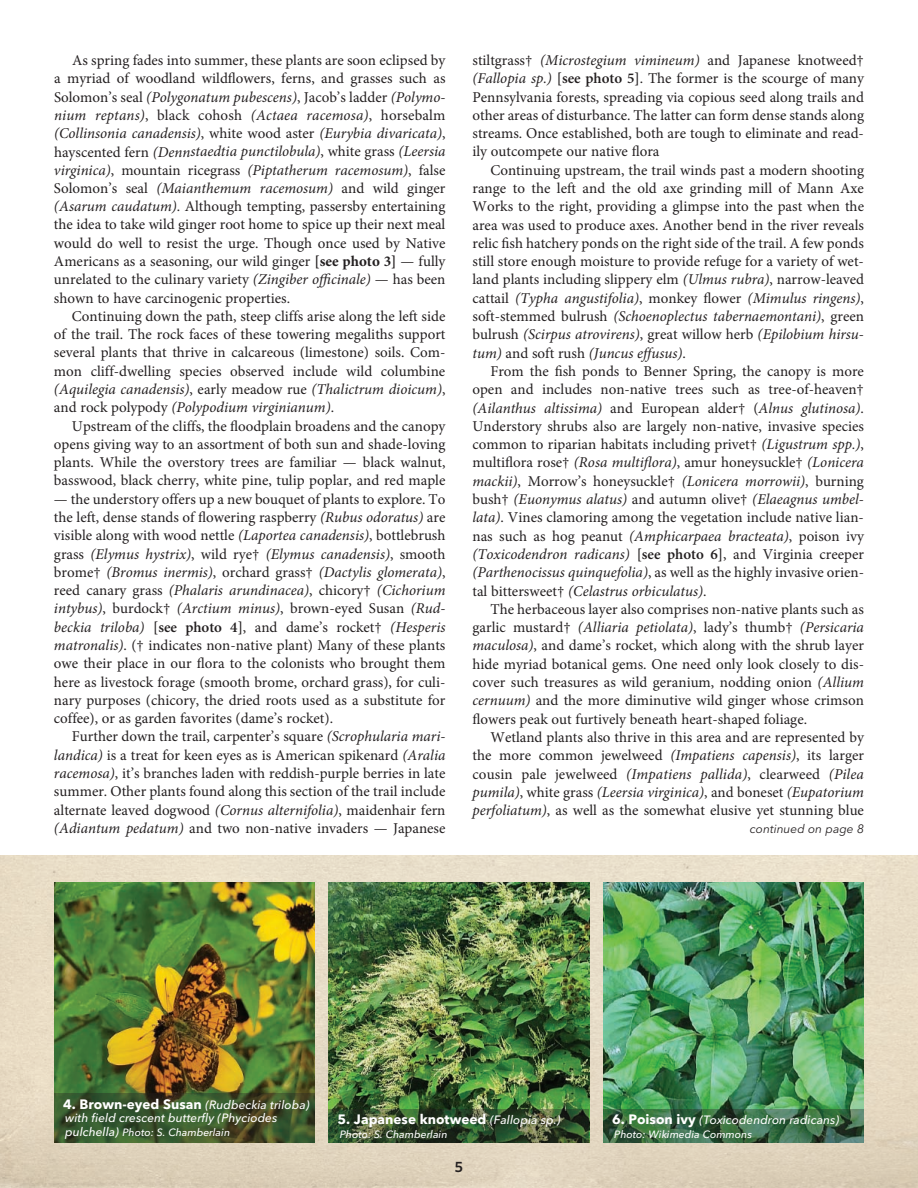
<style>
.page{position:relative;width:918px;height:1188px;background:#fff}
.page>*{position:absolute;margin:0;border:0;box-sizing:border-box;transform-origin:0 0}
.t1{font:15px/18.3px "Minion Pro";color:#231f20;text-align:justify}
.t2{font:600 15px "Whitney";color:#231f20}
.t3{font:700 13.5px "Avenir Next";color:#fff}
.t4{font:italic 500 12px/13.5px "Avenir Next";color:#fff}
.t5{font:italic 12px "Avenir Next";color:#231f20}
.t6{font:italic 500 10.5px "Avenir Next";color:#fff}
.s1{font-style:italic}
.s2{font-weight:700}
.s3{font-weight:600}
.s4{font-weight:700;font-style:normal;font-size:13.5px}
.s5{font-size:12px}
.s6{font-weight:500;font-style:italic;font-size:12px}
</style>
<div class="page">
<img style="left:54px;top:882px;width:261px;height:212px">
<img style="left:328px;top:882px;width:262px;height:227px">
<img style="left:603px;top:882px;width:261px;height:227px">
<div style="left:54px;top:1094px;width:261px;height:49px;background:#231f20;opacity:.35"></div>
<div style="left:328px;top:1109px;width:262px;height:34px;background:#231f20;opacity:.35"></div>
<div style="left:603px;top:1109px;width:261px;height:34px;background:#231f20;opacity:.35"></div>
<p class="t1" style="left:54px;top:53px;width:393px;text-indent:18px">As spring fades into summer, these plants are soon eclipsed by a myriad of woodland wildflowers, ferns, and grasses such as Solomon’s seal <span class="s1">(Polygonatum pubescens)</span>, Jacob’s ladder <span class="s1">(Polymo&shy;nium reptans)</span>, black cohosh <span class="s1">(Actaea racemosa)</span>, horsebalm <span class="s1">(Collinsonia canadensis)</span>, white wood aster <span class="s1">(Eurybia divaricata)</span>, hayscented fern <span class="s1">(Denn staedtia punctilobula)</span>, white grass <span class="s1">(Leersia virginica)</span>, mountain ricegrass <span class="s1">(Piptatherum racemosum)</span>, false Solo mon’s seal <span class="s1">(Maian the mum racemosum)</span> and wild ginger <span class="s1">(Asa rum caudatum)</span>. Although tempting, passersby entertaining the idea to take wild ginger root home to spice up their next meal would do well to resist the urge. Though once used by Native Americans as a seasoning, our wild ginger <span class="s2">[see photo 3]</span> — fully unrelated to the culinary variety <span class="s1">(Zingiber officinale)</span> — has been shown to have carcinogenic properties.</p>
<p class="t1" style="left:54px;top:308px;width:393px;text-indent:18px">Continuing down the path, steep cliffs arise along the left side of the trail. The rock faces of these towering megaliths support several plants that thrive in calcareous (limestone) soils. Com&shy;mon cliff-dwelling species observed include wild columbine <span class="s1">(Aquilegia canadensis)</span>, early meadow rue <span class="s1">(Thalictrum dioicum)</span>, and rock polypody <span class="s1">(Polypodium virginianum)</span>.</p>
<p class="t1" style="left:54px;top:418px;width:393px;text-indent:18px">Upstream of the cliffs, the floodplain broadens and the canopy opens giving way to an assortment of both sun and shade-loving plants. While the overstory trees are familiar — black walnut, basswood, black cherry, white pine, tulip poplar, and red maple</p>
<p class="t1" style="left:54px;top:491px;width:393px">— the understory offers up a new bouquet of plants to explore. To the left, dense stands of flowering raspberry <span class="s1">(Rubus odoratus)</span> are visible along with wood nettle <span class="s1">(Laportea canadensis)</span>, bottlebrush grass <span class="s1">(Elymus hystrix)</span>, wild rye† <span class="s1">(Elymus canadensis)</span>, smooth brome† <span class="s1">(Bromus inermis)</span>, orchard grass† <span class="s1">(Dactylis glomerata)</span>, reed canary grass <span class="s1">(Phalaris arundinacea)</span>, chicory† <span class="s1">(Cichorium intybus)</span>, burdock† <span class="s1">(Arctium minus)</span>, brown-eyed Susan <span class="s1">(Rud&shy;beckia triloba)</span> <span class="s3">[see photo 4]</span>, and dame’s rocket† <span class="s1">(Hesperis matronalis)</span>. († indicates non-native plant) Many of these plants owe their place in our flora to the colonists who brought them here as livestock forage (smooth brome, orchard grass), for culi&shy;nary purposes (chicory, the dried roots used as a substitute for coffee), or as garden favorites (dame’s rocket).</p>
<p class="t1" style="left:54px;top:729px;width:393px;text-indent:18px">Further down the trail, carpenter’s square <span class="s1">(Scrophularia mari&shy;landica)</span> is a treat for keen eyes as is American spikenard <span class="s1">(Aralia racemosa)</span>, it’s branches laden with reddish-purple berries in late summer. Other plants found along this section of the trail include alternate leaved dogwood <span class="s1">(Cornus alternifolia)</span>, maidenhair fern <span class="s1">(Adiantum pedatum)</span> and two non-native invaders — Japanese</p>
<p class="t1" style="left:472px;top:52px;width:393px">stiltgrass† <span class="s1">(Microstegium vim i n eum)</span> and Japanese knotweed† <span class="s1">(Fallopia sp.)</span> <span class="s3">[see photo 5]</span>. The former is the scourge of many Pennsylvania forests, spreading via copious seed along trails and other areas of disturbance. The latter can form dense stands along streams. Once established, both are tough to eliminate and read&shy;ily outcompete our native flora</p>
<p class="t1" style="left:472px;top:162px;width:393px;text-indent:18px">Continuing upstream, the trail winds past a modern shooting range to the left and the old axe grinding mill of Mann Axe Works to the right, providing a glimpse into the past when the area was used to produce axes. Another bend in the river reveals relic fish hatchery ponds on the right side of the trail. A few ponds still store enough moisture to provide refuge for a variety of wet&shy;land plants including slippery elm <span class="s1">(Ulmus rubra)</span>, narrow-leaved cattail <span class="s1">(Typha angustifolia)</span>, monkey flower <span class="s1">(Mimulus ringens)</span>, soft-stemmed bulrush <span class="s1">(Schoenoplectus tabernaemontani)</span>, green bulrush <span class="s1">(Scirpus atrovirens)</span>, great willow herb <span class="s1">(Epilobium hirsu&shy;tum)</span> and soft rush <span class="s1">(Juncus effusus)</span>.</p>
<p class="t1" style="left:472px;top:363px;width:393px;text-indent:18px">From the fish ponds to Benner Spring, the canopy is more open and includes non-native trees such as tree-of-heaven† <span class="s1">(Ailanthus altissima)</span> and European alder† (<span class="s1">Alnus glutinosa)</span>.<br>Understory shrubs also are largely non-native, invasive species common to riparian habitats including privet† <span class="s1">(Ligustrum spp.)</span>, multiflora rose† <span class="s1">(Rosa multiflora)</span>, amur honeysuckle† <span class="s1">(Lonicera mackii)</span>, Morrow’s honeysuckle† <span class="s1">(Lonicera morrowii)</span>, burning bush† <span class="s1">(Euonymus alatus)</span> and autumn olive† <span class="s1">(Elaeagnus umbel&shy;lata)</span>. Vines clamoring among the vegetation include native lian&shy;nas such as hog peanut <span class="s1">(Amphicarpaea bracteata)</span>, poison ivy <span class="s1">(Toxicodendron radicans)</span> <span class="s3">[see photo 6]</span>, and Virginia creeper <span class="s1">(Parthe nocissus quinquefolia)</span>, as well as the highly invasive orien&shy;tal bittersweet† <span class="s1">(Celastrus orbiculatus)</span>.</p>
<p class="t1" style="left:472px;top:601px;width:393px;text-indent:18px">The herbaceous layer also comprises non-native plants such as garlic mustard† <span class="s1">(Alliaria petiolata)</span>, lady’s thumb† <span class="s1">(Persicaria maculosa)</span>, and dame’s rocket, which along with the shrub layer hide myriad botanical gems. One need only look closely to dis&shy;cover such treasures as wild geranium, nodding onion <span class="s1">(Allium cernuum)</span> and the more diminutive wild ginger whose crimson flowers peak out furtively beneath heart-shaped foliage.</p>
<p class="t1" style="left:472px;top:729px;width:393px;text-indent:18px">Wetland plants also thrive in this area and are represented by the more common jewelweed <span class="s1">(Impatiens capensis)</span>, its larger cousin pale jewelweed <span class="s1">(Impatiens pallida)</span>, clearweed <span class="s1">(Pilea pumila)</span>, white grass <span class="s1">(Leersia virginica)</span>, and boneset <span class="s1">(Eupatorium perfoliatum)</span>, as well as the somewhat elusive yet stunning blue</p>
<p class="t5" style="left:750px;top:818px;width:116px">continued on page 8</p>
<p class="t4" style="left:63px;top:1097px;width:248px"><span class="s4">4. Brown-eyed Susan</span> (Rudbeckia triloba) with field crescent butterfly (Phyciodes</p>
<p class="t6" style="left:65px;top:1123px;width:166px"><span class="s5">pulchella)</span> Photo: S. Chamberlain</p>
<p class="t3" style="left:338px;top:1108px;width:225px">5. Japanese knotweed <span class="s6">(Fallopia sp.)</span></p>
<p class="t6" style="left:340px;top:1125px;width:109px">Photo: S. Chamberlain</p>
<p class="t2" style="left:455px;top:1158px;width:10px">5</p>
<p class="t4" style="left:612px;top:1113px;width:229px"><span class="s4">6. Poison ivy</span> (Toxicodendron radicans)</p>
<p class="t6" style="left:614px;top:1125px;width:139px">Photo: Wikimedia Commons</p>
</div>
